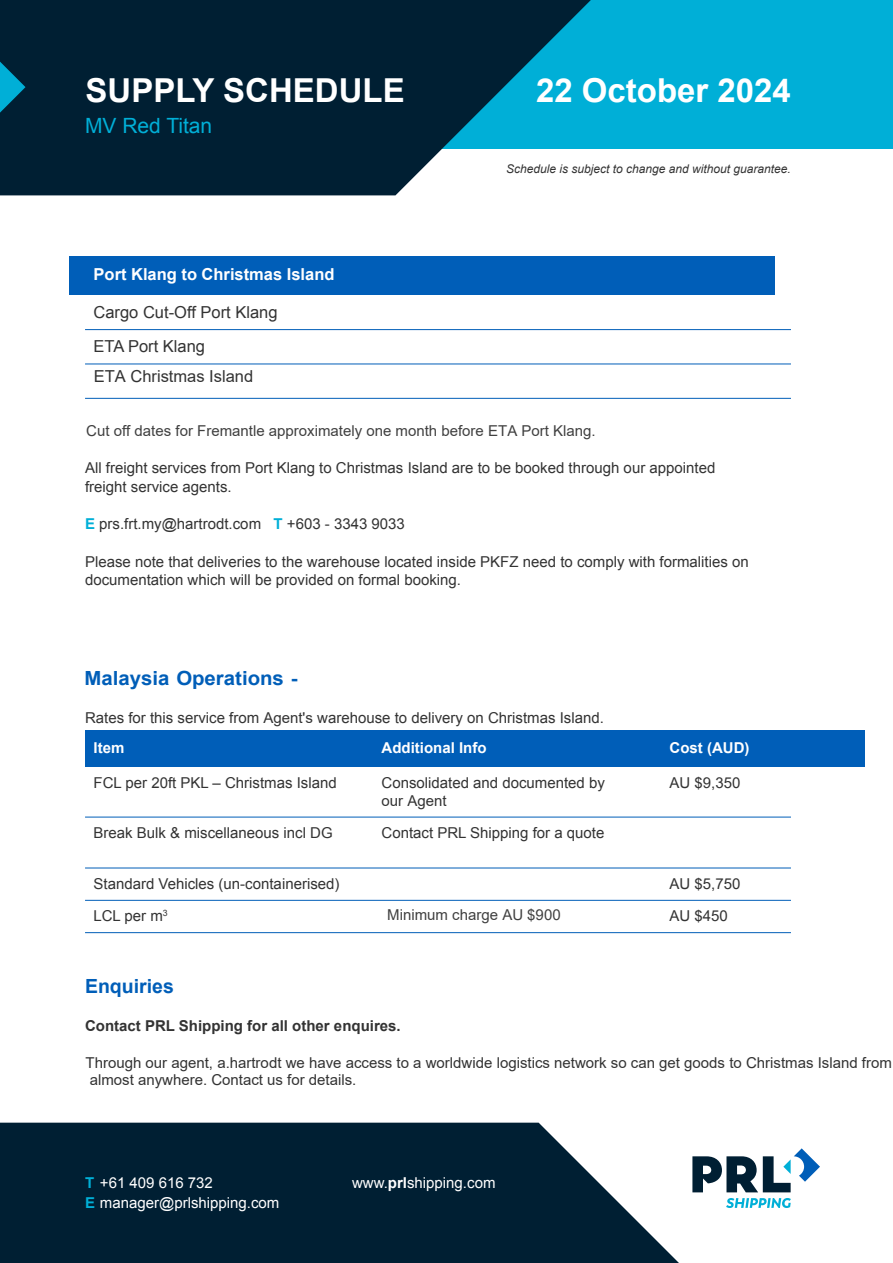
<style>
.page{position:relative;width:893px;height:1263px;background:#fff}
.page>*{position:absolute;margin:0;border:0;box-sizing:border-box;transform-origin:0 0}
.t1{font:700 33px "Arial";color:#fff}
.t2{font:21px "Arial";color:#00afd7}
.t3{font:700 19.5px "Arial";color:#005eb8;scale:1.05 1}
.t4{font:700 19.5px "Arial";color:#005eb8}
.t5{font:16.5px/34.3px "Arial";color:#333}
.t6{font:700 16.5px "Arial";color:#fff}
.t7{font:15px/18.8px "Arial";color:#333}
.t8{font:15px "Arial";color:#404040}
.t9{font:15px/19.5px "Arial";color:#fff}
.t10{font:700 15px "Arial";color:#333}
.t11{font:700 15px "Arial";color:#fff}
.t12{font:15px "Arial";color:#333}
.t13{font:italic 12px "Arial";color:#333}
.s1{font-style:inherit}
.s2{font-weight:700;color:#00afd7}
.s3{font-weight:700}
</style>
<div class="page">
<div style="left:290px;top:0;width:603px;height:149px;background:#00afd7"></div>
<svg style="left:0;top:1123px;width:679px;height:140px;background:#1a3648"></svg>
<div style="left:69px;top:256px;width:705px;height:39px;background:#005eb8"></div>
<hr style="left:85px;top:329px;width:706px;height:1px;background:#005eb8">
<hr style="left:85px;top:364px;width:706px;height:1px;background:#005eb8">
<hr style="left:85px;top:398px;width:706px;height:1px;background:#005eb8">
<div style="left:85px;top:730px;width:288px;height:36px;background:#005eb8"></div>
<div style="left:661px;top:730px;width:203px;height:36px;background:#005eb8"></div>
<div style="left:373px;top:730px;width:288px;height:36px;background:#005eb8"></div>
<hr style="left:85px;top:817px;width:706px;height:1px;background:#005eb8">
<hr style="left:85px;top:868px;width:706px;height:1px;background:#005eb8">
<hr style="left:85px;top:900px;width:706px;height:1px;background:#005eb8">
<hr style="left:85px;top:932px;width:706px;height:1px;background:#005eb8">
<svg style="left:0;top:0;width:591px;height:195px;fill:#001f33"></svg>
<svg style="left:0;top:62px;width:26px;height:51px"></svg>
<svg style="left:692px;top:1148px;width:128px;height:44px"></svg>
<svg style="left:726px;top:1198px;width:65px;height:10px"></svg>
<h1 class="t1" style="left:86px;top:69px;width:321px">SUPPLY SCHEDULE</h1>
<h1 class="t1" style="left:536px;top:72px;width:256px">22 October 2024</h1>
<h2 class="t2" style="left:85px;top:111px;width:129px">MV Red Titan</h2>
<p class="t6" style="left:94px;top:266px;width:242px">Port Klang to Christmas Island</p>
<p class="t5" style="left:94px;top:295px;width:186px">Cargo Cut-Off Port Klang<br>ETA Port Klang</p>
<p class="t5" style="left:94px;top:359px;width:161px">ETA Christmas Island</p>
<p class="t13" style="left:506px;top:161px;width:286px">Schedule is subject to change and without guarantee.</p>
<p class="t8" style="left:86px;top:420px;width:511px">Cut off dates for Fremantle approximately one month before ETA Port Klang.</p>
<p class="t7" style="left:85px;top:458px;width:632px">All freight services from Port Klang to Christmas Island are to be booked through our appointed freight service agents<span class="s1">.</span></p>
<p class="t7" style="left:85px;top:515px;width:321px"><span class="s2">E</span> prs.frt.my@hartrodt.com <span class="s2">T</span> +603 - 3343 9033</p>
<p class="t7" style="left:85px;top:552px;width:665px">Please note that deliveries to the warehouse located inside PKFZ need to comply with formalities on documentation which will be provided on formal booking.</p>
<h3 class="t3" style="left:85px;top:665px;width:204px">Malaysia Operations -</h3>
<p class="t7" style="left:85px;top:709px;width:520px">Rates for this service from <span class="s1">Agent's</span> warehouse to delivery on Christmas Island.</p>
<p class="t11" style="left:94px;top:738px;width:32px">Item</p>
<p class="t11" style="left:382px;top:738px;width:106px">Additional Info</p>
<p class="t11" style="left:670px;top:738px;width:81px">Cost (AUD)</p>
<p class="t7" style="left:669px;top:773px;width:72px">AU $9,350</p>
<p class="t7" style="left:94px;top:773px;width:245px">FCL per 20ft PKL – Christmas Island</p>
<p class="t7" style="left:381px;top:773px;width:225px">Consolidated and documented by</p>
<p class="t12" style="left:381px;top:791px;width:67px">our Agent</p>
<p class="t7" style="left:94px;top:824px;width:241px">Break Bulk &amp; miscellaneous incl DG</p>
<p class="t7" style="left:381px;top:824px;width:224px">Contact PRL Shipping for a quote</p>
<p class="t7" style="left:94px;top:875px;width:247px">Standard Vehicles (un-containerised)</p>
<p class="t7" style="left:669px;top:875px;width:72px">AU $5,750</p>
<p class="t7" style="left:93px;top:906px;width:76px">LCL per m<sup>3</sup></p>
<p class="t8" style="left:387px;top:904px;width:175px">Minimum charge AU $900</p>
<p class="t7" style="left:669px;top:906px;width:60px">AU $450</p>
<h3 class="t4" style="left:85px;top:973px;width:90px">Enquiries</h3>
<p class="t10" style="left:85px;top:1016px;width:317px">Contact PRL Shipping for all other enquires.</p>
<p class="t7" style="left:86px;top:1055px;width:808px;line-height:16.8px">Through our agent, a.hartrodt we have access to a worldwide logistics network so can get goods to Christmas Island from almost anywhere. Contact us for details.</p>
<p class="t9" style="left:85px;top:1173px;width:196px"><span class="s2">T</span> +61 409 616 732<br><span class="s2">E</span> manager@prlshipping.com</p>
<p class="t9" style="left:352px;top:1173px;width:145px">www.<span class="s3">prl</span>shipping.com</p>
</div>
